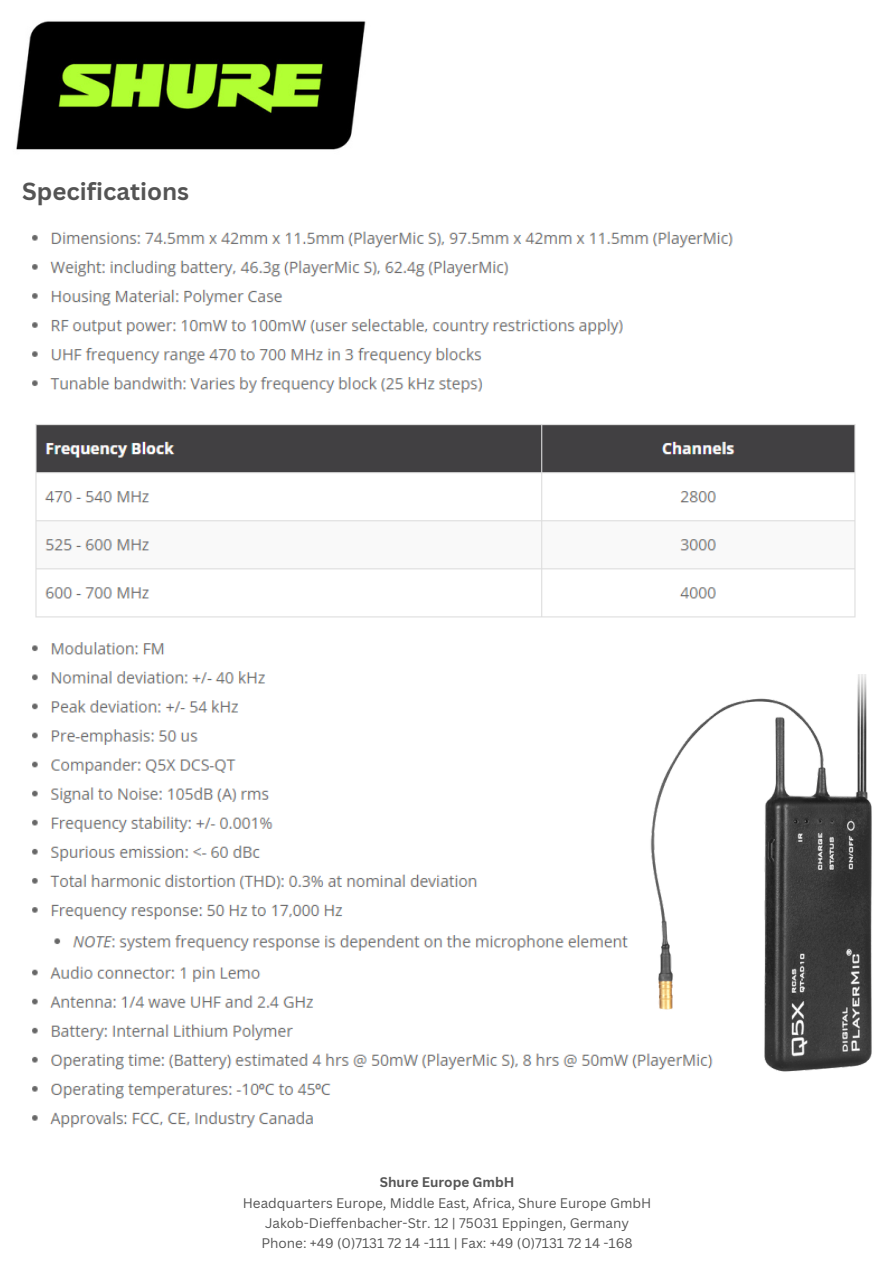
<style>
.page{position:relative;width:894px;height:1264px;background:#fff}
.page>*{position:absolute;margin:0;border:0;box-sizing:border-box;transform-origin:0 0}
.t1{font:700 24px "Canva Sans";color:#545454}
.t2{font:13.5px "Canva Sans";color:#545454}
.t3{font:700 13.5px "Canva Sans";color:#545454}
</style>
<div class="page">
<img style="left:16px;top:21px;width:350px;height:129px">
<img style="left:32px;top:231px;width:824px;height:897px">
<img style="left:542px;top:674px;width:330px;height:441px">
<p class="t1" style="left:22px;top:175px;width:168px">Specifications</p>
<p class="t3" style="left:379px;top:1172px;width:136px">Shure Europe GmbH</p>
<p class="t2" style="left:243px;top:1193px;width:410px">Headquarters Europe, Middle East, Africa, Shure Europe GmbH</p>
<p class="t2" style="left:265px;top:1213px;width:365px">Jakob-Dieffenbacher-Str. 12 | 75031 Eppingen, Germany</p>
<p class="t2" style="left:261px;top:1233px;width:372px">Phone: +49 (0)7131 72 14 -111 | Fax: +49 (0)7131 72 14 -168</p>
</div>
